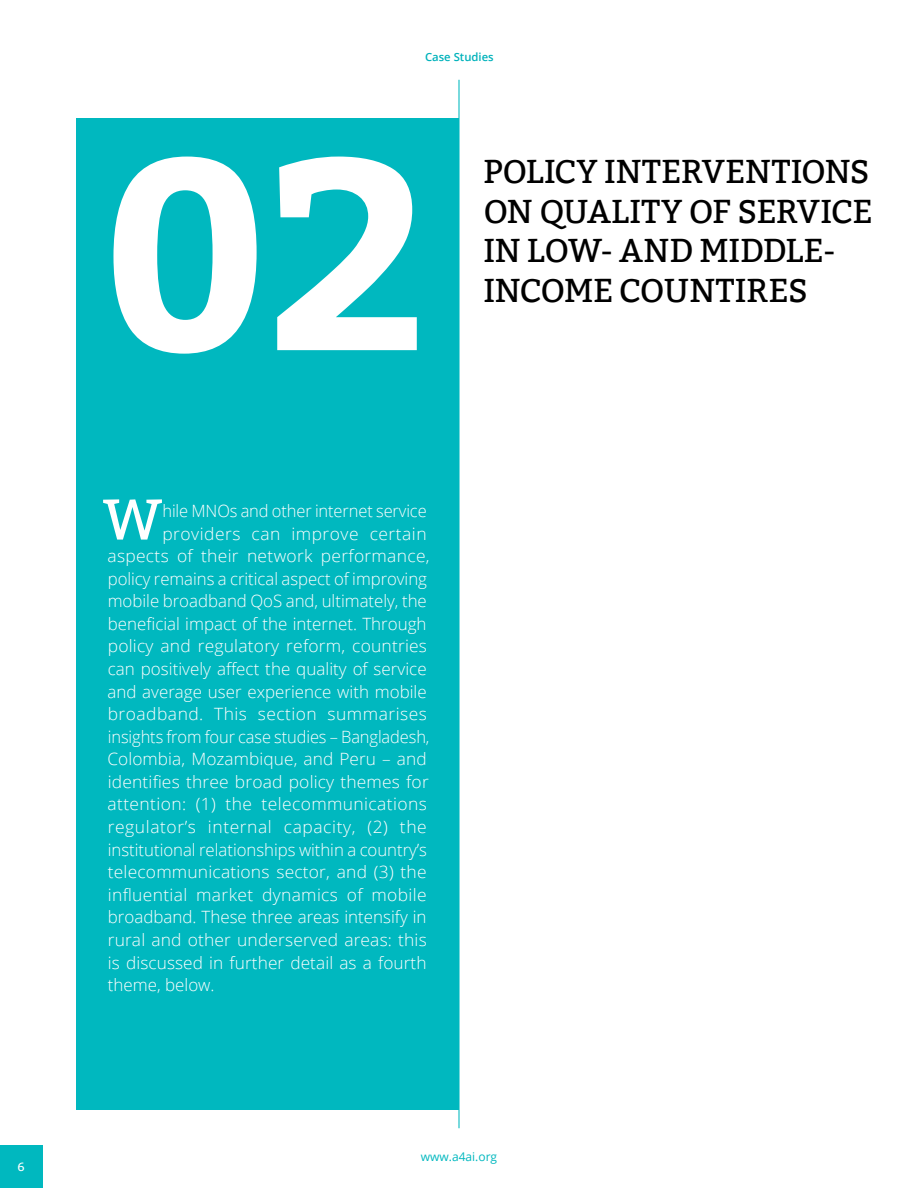
<style>
.page{position:relative;width:918px;height:1188px;background:#fff}
.page>*{position:absolute;margin:0;border:0;box-sizing:border-box;transform-origin:0 0}
.t1{font:700 270px "Bitter";color:#fff}
.t2{font:57.45px "Bitter";color:#fff}
.t3{font:33px/39.6px "Bitter";letter-spacing:-.01em;color:#000}
.t4{font:300 16.95px "Open Sans";letter-spacing:.005em;color:#fff}
.t5{font:300 16.95px "Open Sans";letter-spacing:.035em;color:#fff}
.t6{font:300 16.95px "Open Sans";letter-spacing:.025em;color:#fff}
.t7{font:300 16.95px "Open Sans";letter-spacing:.03em;color:#fff}
.t8{font:12px "Open Sans";color:#00b8bf}
.t9{font:12px "Bitter";color:#fff}
.t10{font:600 11.25px "Open Sans";color:#00b2bb}
</style>
<div class="page">
<hr style="left:458px;top:80px;width:2px;height:1048px;background:#00b8bf">
<div style="left:76px;top:119px;width:382px;height:991px;background:#00b8bf"></div>
<div style="left:0;top:1145px;width:43px;height:43px;background:#00b8bf"></div>
<p class="t9" style="left:18px;top:1160px;width:9px">6</p>
<p class="t10" style="left:425px;top:49px;width:70px">Case Studies</p>
<h1 class="t1" style="left:97px;top:92px;width:335px">02</h1>
<h3 class="t3" style="left:483px;top:152px;width:391px">POLICY INTERVENTIONS<br>ON QUALITY OF SERVICE<br>IN LOW- AND MIDDLE-<br>INCOME COUNTIRES</h3>
<h2 class="t2" style="left:103px;top:486px;width:61px">W</h2>
<p class="t4" style="left:162px;top:499px;width:266px">hile MNOs and other internet service</p>
<p class="t7" style="left:162px;top:522px;width:266px">providers can improve certain</p>
<p class="t4" style="left:108px;top:544px;width:324px">aspects of their network performance,</p>
<p class="t4" style="left:108px;top:567px;width:321px">policy remains a critical aspect of improving</p>
<p class="t4" style="left:108px;top:590px;width:321px">mobile broadband QoS and, ultimately, the</p>
<p class="t4" style="left:108px;top:612px;width:320px">beneficial impact of the internet. Through</p>
<p class="t4" style="left:108px;top:635px;width:321px">policy and regulatory reform, countries</p>
<p class="t4" style="left:108px;top:657px;width:320px">can positively affect the quality of service</p>
<p class="t4" style="left:107px;top:680px;width:321px">and average user experience with mobile</p>
<p class="t6" style="left:108px;top:702px;width:321px">broadband. This section summarises</p>
<p class="t4" style="left:108px;top:725px;width:323px">insights from four case studies – Bangladesh,</p>
<p class="t4" style="left:107px;top:748px;width:321px">Colombia, Mozambique, and Peru – and</p>
<p class="t4" style="left:108px;top:770px;width:322px">identifies three broad policy themes for</p>
<p class="t4" style="left:107px;top:793px;width:321px">attention: (1) the telecommunications</p>
<p class="t5" style="left:108px;top:815px;width:321px">regulator’s internal capacity, (2) the</p>
<p class="t4" style="left:108px;top:838px;width:321px">institutional relationships within a country’s</p>
<p class="t4" style="left:108px;top:860px;width:320px">telecommunications sector, and (3) the</p>
<p class="t4" style="left:108px;top:883px;width:320px">influential market dynamics of mobile</p>
<p class="t4" style="left:108px;top:906px;width:320px">broadband. These three areas intensify in</p>
<p class="t4" style="left:108px;top:928px;width:321px">rural and other underserved areas: this</p>
<p class="t4" style="left:108px;top:951px;width:320px">is discussed in further detail as a fourth</p>
<p class="t4" style="left:108px;top:973px;width:108px">theme, below.</p>
<p class="t8" style="left:421px;top:1149px;width:78px">www.a4ai.org</p>
</div>
